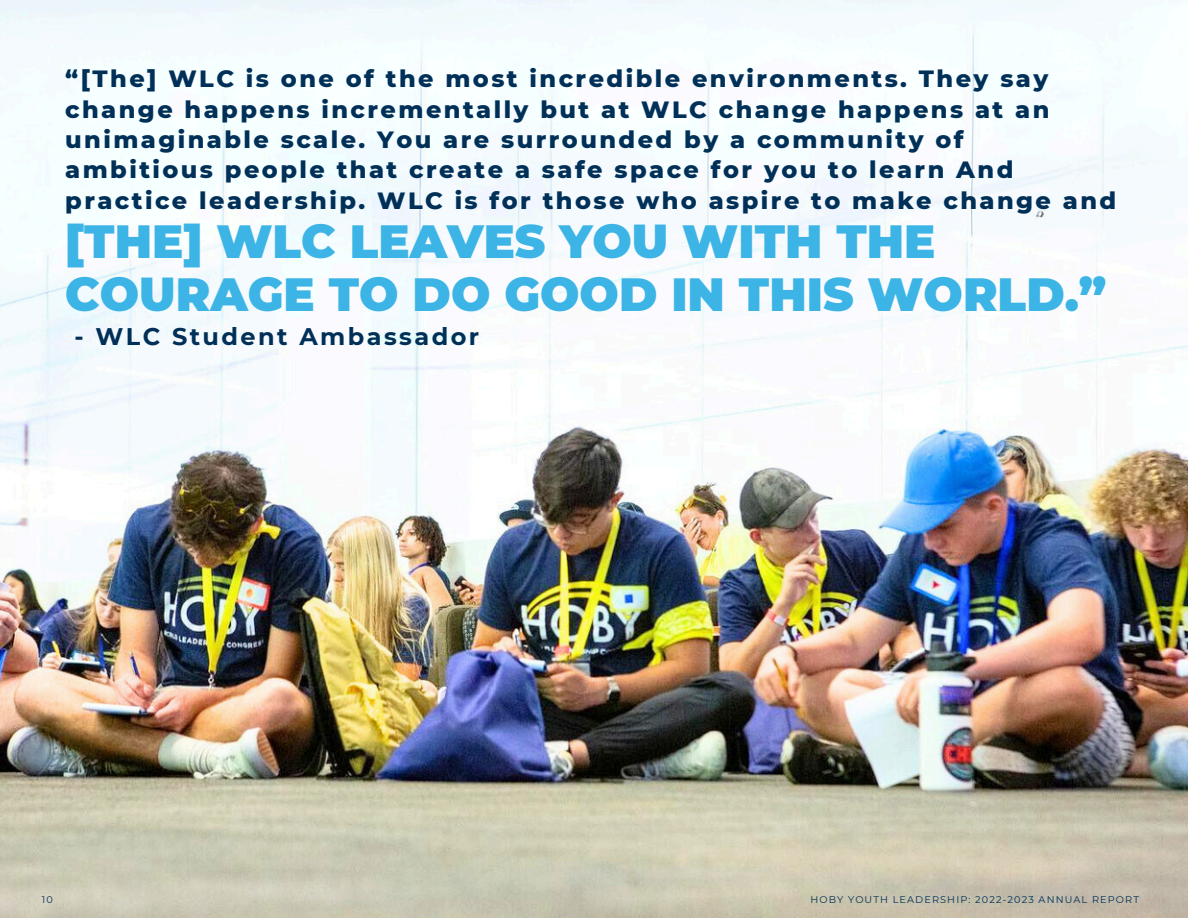
<style>
.page{position:relative;width:1188px;height:918px;background:#fff}
.page>*{position:absolute;margin:0;border:0;box-sizing:border-box;transform-origin:0 0}
.t1{font:900 46.5px/52.8px "Montserrat";color:#3cb4e5}
.t2{font:800 24px/30.3px "Montserrat";letter-spacing:.1em;color:#003057}
.t3{font:700 24px "Montserrat";letter-spacing:.1em;color:#003057}
.t4{font:9.75px "Montserrat";letter-spacing:.115em;color:#003057}
</style>
<div class="page">
<img style="left:0;top:0;width:1188px;height:918px">
<h2 class="t2" style="left:65px;top:63px;width:1053px">“[The] WLC is one of the most incredible environments. They say change happens incrementally but at WLC change happens at an unimaginable scale. You are surrounded by a community of ambitious people that create a safe space for you to learn And practice leadership. WLC is for those who aspire to make change and</h2>
<h1 class="t1" style="left:65px;top:215px;width:1043px">[THE] WLC LEAVES YOU WITH THE<br>COURAGE TO DO GOOD IN THIS WORLD.”</h1>
<h2 class="t3" style="left:75px;top:322px;width:406px">- WLC Student Ambassador</h2>
<p class="t4" style="left:42px;top:894px;width:13px">10</p>
<p class="t4" style="left:810px;top:894px;width:330px">HOBY YOUTH LEADERSHIP: 2022-2023 ANNUAL REPORT</p>
</div>
